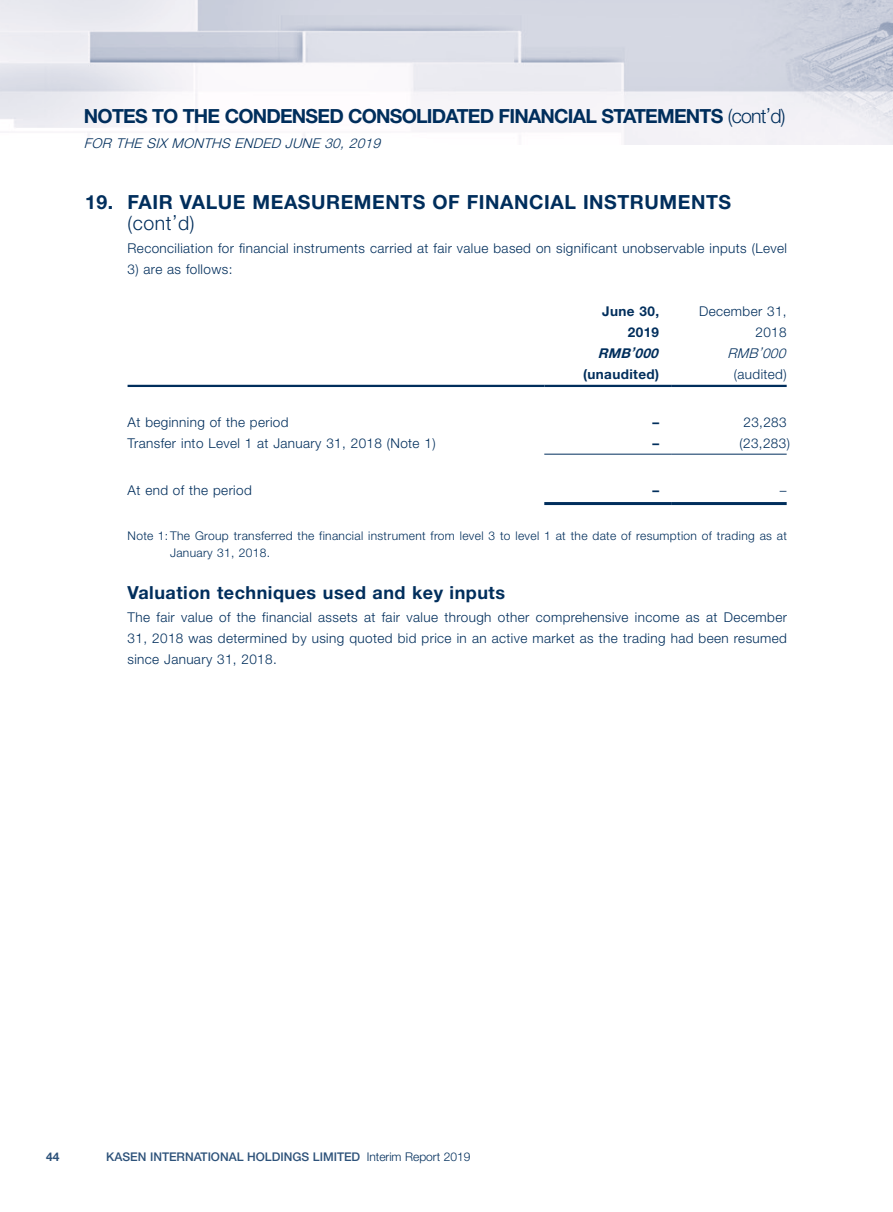
<style>
.page{position:relative;width:893px;height:1212px;background:#fff}
.page>*{position:absolute;margin:0;border:0;box-sizing:border-box;transform-origin:0 0}
.Heading_1{font:700 19.5px "Helvetica Neue LT Std";letter-spacing:-.04em;color:#002e5c}
.Heading_1-2{font:700 19.5px/21px "Helvetica Neue LT Std";letter-spacing:.03em;color:#002e5c}
.Heading_2{font:700 18px "Helvetica Neue LT Std";letter-spacing:.03em;color:#002e5c}
.Body_Text{font:300 13.5px/21px "Helvetica Neue LT Std";letter-spacing:.03em;color:#002e5c;text-align:justify}
.Body_Text-2{font:italic 300 13.5px "Helvetica Neue LT Std";color:#002e5c}
.Body_Text-3{font:700 13.5px "Helvetica Neue LT Std";letter-spacing:.03em;color:#002e5c}
.Body_Text-4{font:italic 700 13.5px "Helvetica Neue LT Std";color:#002e5c}
.Notes{font:300 12px/17.2px "Helvetica Neue LT Std";letter-spacing:.03em;color:#002e5c}
.t1{font:500 12px "Helvetica Neue LT Std";color:#2d527a}
.t2{font:700 12px "Helvetica Neue LT Std";color:#2d527a}
.s1{font-weight:300}
.s2{font-weight:300;color:#002e5c}
</style>
<div class="page">
<img style="left:0;top:0;width:893px;height:145px">
<hr style="left:128px;top:385px;width:416px;height:2px;background:#002e5c">
<hr style="left:544px;top:385px;width:128px;height:2px;background:#002e5c">
<hr style="left:672px;top:385px;width:115px;height:2px;background:#002e5c">
<hr style="left:544px;top:454px;width:128px;height:1px;background:#002e5c">
<hr style="left:672px;top:454px;width:115px;height:1px;background:#002e5c">
<hr style="left:544px;top:502px;width:128px;height:3px;background:#002e5c">
<hr style="left:672px;top:502px;width:115px;height:3px;background:#002e5c">
<h1 class="Heading_1" style="left:84px;top:104px;width:703px">NOTES TO THE CONDENSED CONSOLIDATED FINANCIAL STATEMENTS <span class="s1">(cont’d)</span></h1>
<p class="Body_Text-2" style="left:84px;top:135px;width:302px">FOR THE SIX MONTHS ENDED JUNE 30,2019</p>
<p class="Heading_1-2" style="left:128px;top:191px;width:605px;text-indent:-43px">19. FAIR VALUE MEASUREMENTS OF FINANCIAL INSTRUMENTS <span class="s1">(cont’d)</span></p>
<p class="Body_Text" style="left:128px;top:237px;width:661px">Reconciliation for financial instruments carried at fair value based on significant unobservable inputs (Level</p>
<p class="Body_Text" style="left:128px;top:258px;width:106px">3) are as follows:</p>
<p class="Body_Text-3" style="left:602px;top:303px;width:58px">June 30,</p>
<p class="Body_Text-3" style="left:628px;top:324px;width:33px">2019</p>
<p class="Body_Text" style="left:699px;top:300px;width:89px">December 31,</p>
<p class="Body_Text" style="left:755px;top:321px;width:33px">2018</p>
<p class="Body_Text-4" style="left:598px;top:345px;width:66px">RMB’000</p>
<p class="Body_Text-2" style="left:727px;top:345px;width:64px">RMB’000</p>
<p class="Body_Text-3" style="left:583px;top:366px;width:78px">(unaudited)</p>
<p class="Body_Text" style="left:734px;top:363px;width:54px">(audited)</p>
<p class="Body_Text" style="left:128px;top:412px;width:163px">At beginning of the period</p>
<p class="Body_Text-3" style="left:652px;top:414px;width:8px">–</p>
<p class="Body_Text" style="left:743px;top:412px;width:45px">23,283</p>
<p class="Body_Text" style="left:128px;top:433px;width:310px">Transfer into Level 1 at January 31, 2018 (Note 1)</p>
<p class="Body_Text-3" style="left:652px;top:435px;width:8px">–</p>
<p class="Body_Text" style="left:739px;top:433px;width:52px">(23,283)</p>
<p class="Body_Text" style="left:128px;top:479px;width:126px">At end of the period</p>
<p class="Body_Text-3" style="left:652px;top:482px;width:8px">–</p>
<p class="Body_Text" style="left:780px;top:479px;width:8px">–</p>
<p class="Notes" style="left:170px;top:527px;width:618px;text-indent:-43px">Note 1: The Group transferred the financial instrument from level 3 to level 1 at the date of resumption of trading as at<br>January 31, 2018.</p>
<p class="Heading_2" style="left:128px;top:581px;width:379px">Valuation techniques used and key inputs</p>
<p class="Body_Text" style="left:128px;top:607px;width:661px">The fair value of the financial assets at fair value through other comprehensive income as at December 31, 2018 was determined by using quoted bid price in an active market as the trading had been resumed since January 31, 2018.</p>
<p class="t2" style="left:46px;top:1150px;width:15px">44</p>
<p class="t1" style="left:106px;top:1150px;width:366px">KASEN INTERNATIONAL HOLDINGS LIMITED <span class="s2">Interim Report 2019</span></p>
</div>
